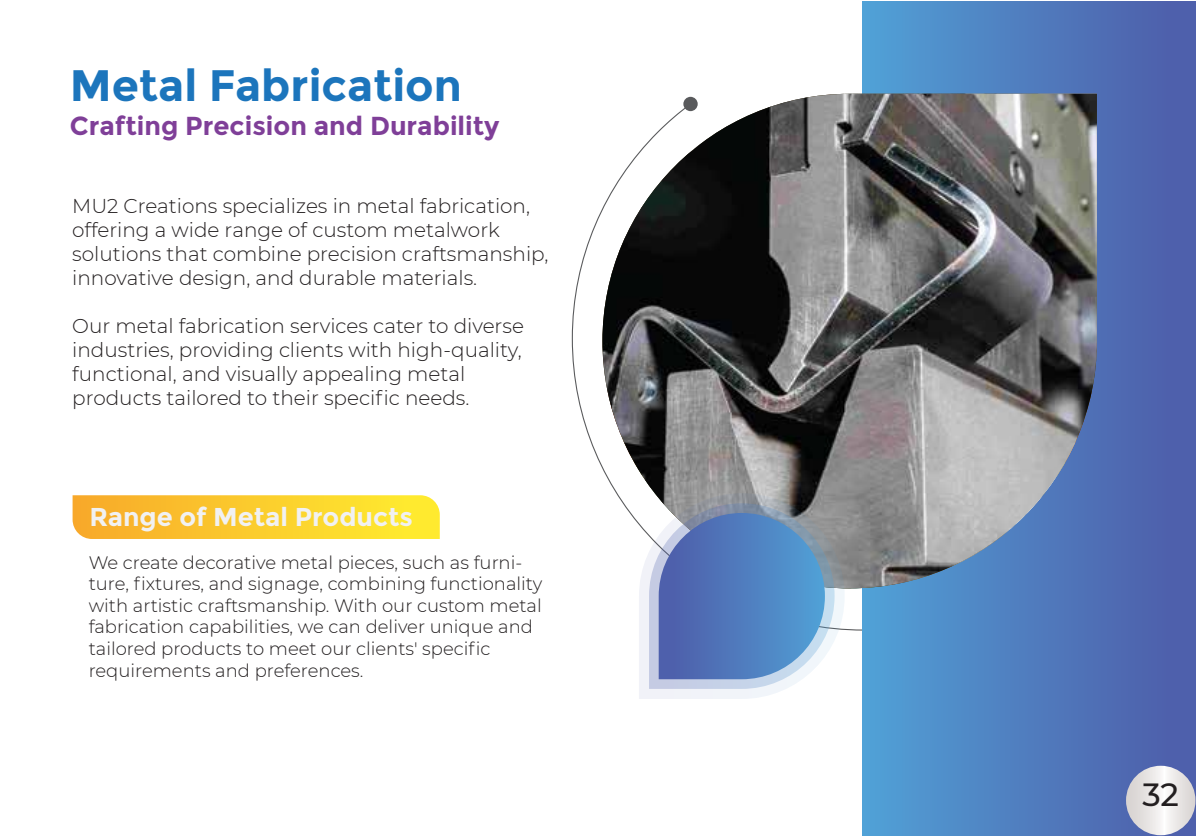
<style>
.page{position:relative;width:1196px;height:836px;background:#fff}
.page>*{position:absolute;margin:0;border:0;box-sizing:border-box;transform-origin:0 0}
.t1{font:700 44px "Montserrat";color:#1c75bc}
.t2{font:500 32px "Montserrat";color:#231f20}
.t3{font:700 26px "Montserrat";color:#7f3f98}
.t4{font:700 25.8px "Montserrat";color:#f1f1f2}
.t5{font:300 20px/24px "Montserrat";color:#231f20}
.t6{font:300 18px/21.6px "Montserrat";color:#231f20}
</style>
<div class="page">
<div style="left:862px;top:1px;width:333px;height:834px;background:linear-gradient(to right,#51a0d6,#4f5ba8)"></div>
<svg style="left:73px;top:495px;width:366px;height:43px;background:#fbcc2f"></svg>
<img style="left:602px;top:94px;width:494px;height:494px">
<svg style="left:639px;top:493px;width:205px;height:205px"></svg>
<svg style="left:649px;top:503px;width:185px;height:185px;background:#7191c2"></svg>
<svg style="left:1125px;top:765px;width:70px;height:69px"></svg>
<h1 class="t1" style="left:70px;top:60px;width:393px">Metal Fabrication</h1>
<h3 class="t3" style="left:70px;top:110px;width:431px">Crafting Precision and Durability</h3>
<p class="t5" style="left:72px;top:193px;width:477px">MU2 Creations specializes in metal fabrication, offering a wide range of custom metalwork solutions that combine precision craftsmanship, innovative design, and durable materials.</p>
<p class="t5" style="left:72px;top:313px;width:453px">Our metal fabrication services cater to diverse industries, providing clients with high-quality, functional, and visually appealing metal products tailored to their specific needs.</p>
<p class="t4" style="left:89px;top:501px;width:325px">Range of Metal Products</p>
<p class="t6" style="left:89px;top:550px;width:455px">We create decorative metal pieces, such as furni&shy;ture, fixtures, and signage, combining functionality with artistic craftsmanship. With our custom metal fabrication capabilities, we can deliver unique and tailored products to meet our clients' specific requirements and preferences.</p>
<h2 class="t2" style="left:1142px;top:772px;width:38px">32</h2>
</div>
